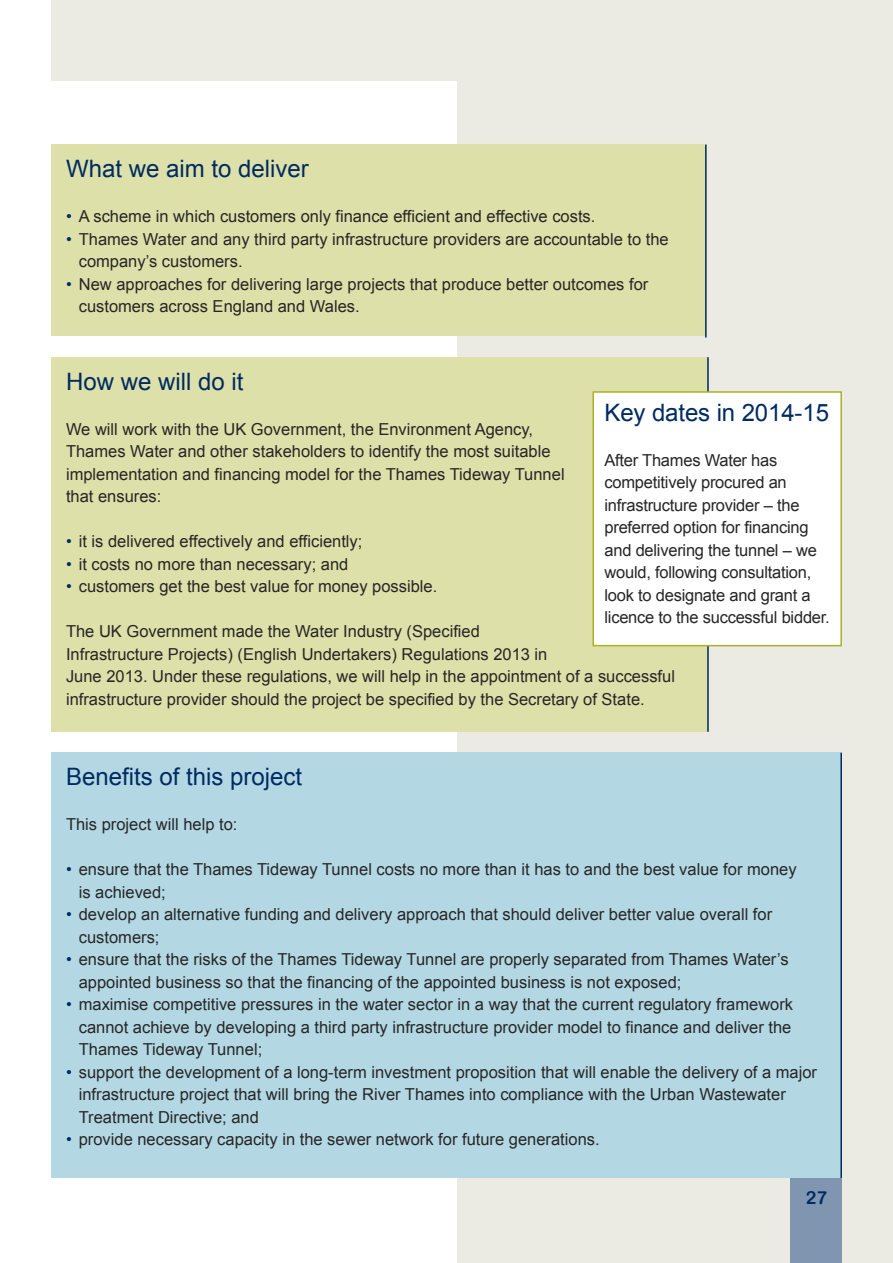
<style>
.page{position:relative;width:893px;height:1263px;background:#fff}
.page>*{position:absolute;margin:0;border:0;box-sizing:border-box;transform-origin:0 0}
.t1{font:24px "Arial";color:#002b62}
.t2{font:18px "Arial Rounded MT Bold";color:#002b62}
.t3{font:16.5px/22.5px "Arial";color:#272627}
.s1{color:#002b62}
</style>
<div class="page">
<div style="left:457px;top:0;width:436px;height:1263px;background:#ebeae3"></div>
<div style="left:51px;top:357px;width:658px;height:374px;background:#dde0a8"></div>
<div style="left:51px;top:753px;width:791px;height:425px;background:#b3d8e3"></div>
<div style="left:51px;top:0;width:791px;height:81px;background:#ebeae3"></div>
<div style="left:791px;top:1178px;width:51px;height:85px;background:#8095b0"></div>
<div style="left:51px;top:145px;width:656px;height:191px;background:#dde0a8"></div>
<hr style="left:705px;top:145px;width:2px;height:193px;background:#002b62">
<hr style="left:840px;top:753px;width:2px;height:425px;background:#002b62">
<hr style="left:707px;top:357px;width:2px;height:375px;background:#002b62">
<div style="left:594px;top:393px;width:246px;height:252px;background:#fff"></div>
<div style="left:592px;top:391px;width:250px;height:255px;border:2px solid #aab224"></div>
<h1 class="t1" style="left:66px;top:155px;width:244px">What we aim to deliver</h1>
<p class="t3" style="left:66px;top:205px;width:531px"><span class="s1">•</span> A scheme in which customers only finance efficient and effective costs.</p>
<p class="t3" style="left:79px;top:228px;width:591px;text-indent:-13px"><span class="s1">•</span> Thames Water and any third party infrastructure providers are accountable to the company’s customers.</p>
<p class="t3" style="left:79px;top:273px;width:571px;text-indent:-13px"><span class="s1">•</span> New approaches for delivering large projects that produce better outcomes for customers across England and Wales.</p>
<h1 class="t1" style="left:66px;top:368px;width:179px">How we will do it</h1>
<p class="t3" style="left:66px;top:418px;width:500px">We will work with the UK Government, the Environment Agency, Thames Water and other stakeholders to identify the most suitable implementation and financing model for the Thames Tideway Tunnel that ensures:</p>
<p class="t3" style="left:66px;top:530px;width:298px"><span class="s1">•</span> it is delivered effectively and efficiently;</p>
<p class="t3" style="left:66px;top:553px;width:284px"><span class="s1">•</span> it costs no more than necessary; and</p>
<p class="t3" style="left:66px;top:575px;width:373px"><span class="s1">•</span> customers get the best value for money possible.</p>
<p class="t3" style="left:66px;top:620px;width:610px">The UK Government made the Water Industry (Specified<br>Infrastructure Projects) (English Undertakers) Regulations 2013 in<br>June 2013. Under these regulations, we will help in the appointment of a successful infrastructure provider should the project be specified by the Secretary of State.</p>
<h1 class="t1" style="left:604px;top:399px;width:226px">Key dates in 2014-15</h1>
<p class="t3" style="left:604px;top:449px;width:227px">After Thames Water has competitively procured an infrastructure provider ‒ the preferred option for financing and delivering the tunnel ‒ we would, following consultation, look to designate and grant a licence to the successful bidder.</p>
<h1 class="t1" style="left:66px;top:763px;width:238px">Benefits of this project</h1>
<p class="t3" style="left:66px;top:813px;width:173px">This project will help to:</p>
<p class="t3" style="left:79px;top:858px;width:719px;text-indent:-13px"><span class="s1">•</span> ensure that the Thames Tideway Tunnel costs no more than it has to and the best value for money is achieved;</p>
<p class="t3" style="left:79px;top:903px;width:695px;text-indent:-13px"><span class="s1">•</span> develop an alternative funding and delivery approach that should deliver better value overall for customers;</p>
<p class="t3" style="left:79px;top:948px;width:711px;text-indent:-13px"><span class="s1">•</span> ensure that the risks of the Thames Tideway Tunnel are properly separated from Thames Water’s appointed business so that the financing of the appointed business is not exposed;</p>
<p class="t3" style="left:79px;top:993px;width:716px;text-align:justify;text-indent:-13px"><span class="s1">•</span> maximise competitive pressures in the water sector in a way that the current regulatory framework cannot achieve by developing a third party infrastructure provider model to finance and deliver the Thames Tideway Tunnel;</p>
<p class="t3" style="left:79px;top:1061px;width:740px;text-indent:-13px"><span class="s1">•</span> support the development of a long-term investment proposition that will enable the delivery of a major infrastructure project that will bring the River Thames into compliance with the Urban Wastewater<br>Treatment Directive; and</p>
<p class="t3" style="left:66px;top:1128px;width:535px"><span class="s1">•</span> provide necessary capacity in the sewer network for future generations.</p>
<p class="t2" style="left:806px;top:1187px;width:23px">27</p>
</div>
